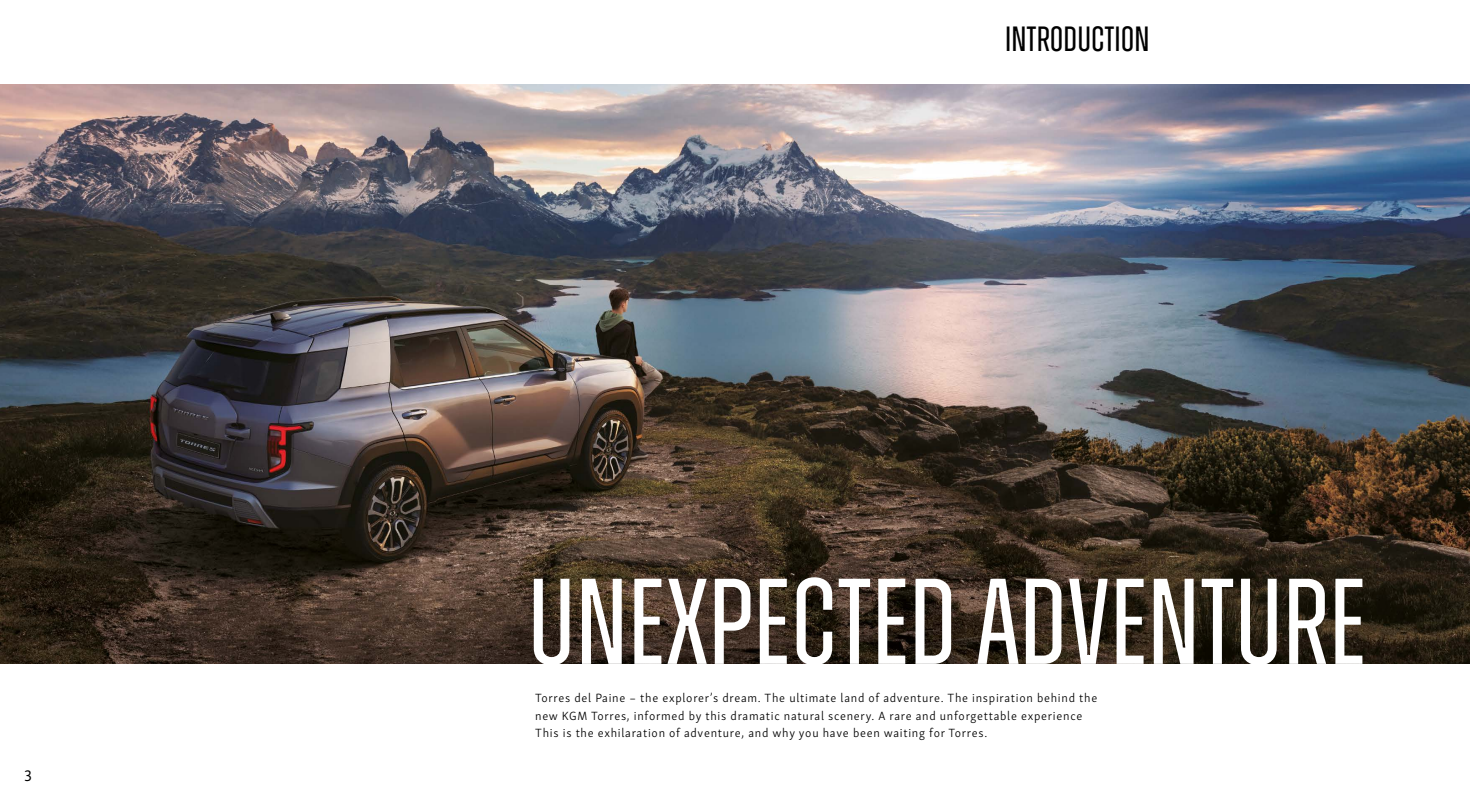
<style>
.page{position:relative;width:1470px;height:805px;background:#fff}
.page>*{position:absolute;margin:0;border:0;box-sizing:border-box;transform-origin:0 0}
.t1{font:121.62px "Zuume";color:#fff}
.t2{font:35px "Zuume";color:#000}
.t3{font:15.75px "Skolar Sans Latn";color:#000}
.t4{font:300 12.25px/17.5px "Skolar Sans Latn";letter-spacing:.06em;color:#000}
</style>
<div class="page">
<img style="left:0;top:84px;width:1470px;height:579px">
<p class="t3" style="left:24px;top:764px;width:9px">3</p>
<h2 class="t2" style="left:1005px;top:21px;width:146px">INTRODUCTION</h2>
<h1 class="t1" style="left:528px;top:560px;width:840px">UNEXPECTED ADVENTURE</h1>
<p class="t4" style="left:535px;top:689px;width:564px">Torres del Paine – the explorer’s dream. The ultimate land of adventure. The inspiration behind the new KGM Torres, informed by this dramatic natural scenery. A rare and unforgettable experience<br>This is the exhilaration of adventure, and why you have been waiting for Torres.</p>
</div>
